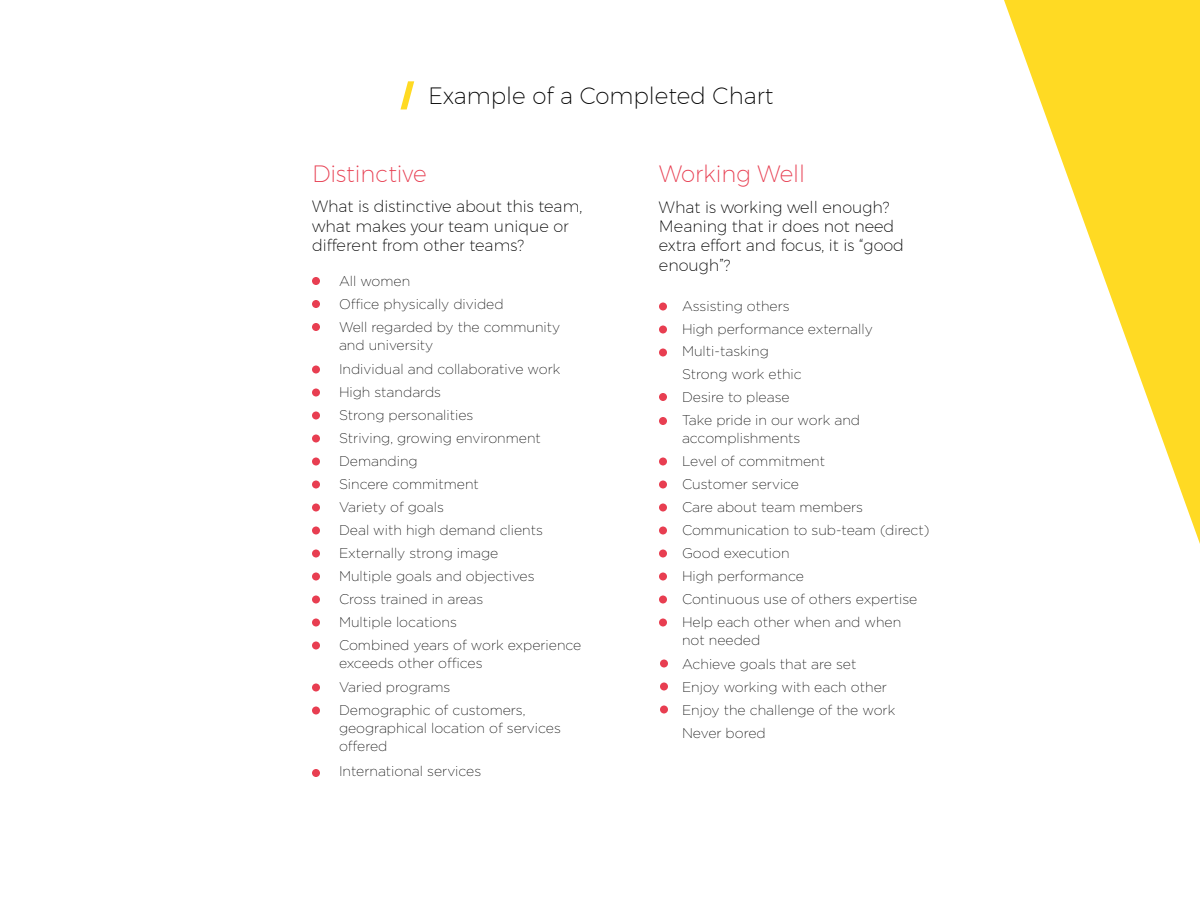
<style>
.page{position:relative;width:1200px;height:900px;background:#fff}
.page>*{position:absolute;margin:0;border:0;box-sizing:border-box;transform-origin:0 0}
.t1{font:200 23px "Montserrat";color:#000}
.t2{font:200 23px "Montserrat";color:#e73e51}
.t3{font:200 16px/19.2px "Montserrat";color:#000}
.t4{font:200 14px/23px "Gotham";color:#000}
</style>
<div class="page">
<div style="left:312px;top:277px;width:8px;height:8px;background:#e83e51;border-radius:50%"></div>
<div style="left:659px;top:302px;width:8px;height:8px;background:#e83e51;border-radius:50%"></div>
<div style="left:312px;top:300px;width:8px;height:8px;background:#e83e51;border-radius:50%"></div>
<div style="left:659px;top:326px;width:8px;height:8px;background:#e83e51;border-radius:50%"></div>
<div style="left:312px;top:366px;width:8px;height:8px;background:#e83e51;border-radius:50%"></div>
<div style="left:659px;top:393px;width:8px;height:8px;background:#e83e51;border-radius:50%"></div>
<div style="left:312px;top:323px;width:8px;height:8px;background:#e83e51;border-radius:50%"></div>
<div style="left:659px;top:348px;width:8px;height:8px;background:#e83e51;border-radius:50%"></div>
<div style="left:312px;top:388px;width:8px;height:8px;background:#e83e51;border-radius:50%"></div>
<div style="left:659px;top:417px;width:8px;height:8px;background:#e83e51;border-radius:50%"></div>
<div style="left:312px;top:412px;width:8px;height:8px;background:#e83e51;border-radius:50%"></div>
<div style="left:659px;top:458px;width:8px;height:8px;background:#e83e51;border-radius:50%"></div>
<div style="left:312px;top:434px;width:8px;height:8px;background:#e83e51;border-radius:50%"></div>
<div style="left:659px;top:480px;width:8px;height:8px;background:#e83e51;border-radius:50%"></div>
<div style="left:312px;top:458px;width:8px;height:8px;background:#e83e51;border-radius:50%"></div>
<div style="left:659px;top:504px;width:8px;height:8px;background:#e83e51;border-radius:50%"></div>
<div style="left:312px;top:480px;width:8px;height:8px;background:#e83e51;border-radius:50%"></div>
<div style="left:659px;top:526px;width:8px;height:8px;background:#e83e51;border-radius:50%"></div>
<div style="left:312px;top:504px;width:8px;height:8px;background:#e83e51;border-radius:50%"></div>
<div style="left:659px;top:550px;width:8px;height:8px;background:#e83e51;border-radius:50%"></div>
<div style="left:312px;top:526px;width:8px;height:8px;background:#e83e51;border-radius:50%"></div>
<div style="left:659px;top:572px;width:8px;height:8px;background:#e83e51;border-radius:50%"></div>
<div style="left:312px;top:550px;width:8px;height:8px;background:#e83e51;border-radius:50%"></div>
<div style="left:659px;top:596px;width:8px;height:8px;background:#e83e51;border-radius:50%"></div>
<div style="left:312px;top:572px;width:8px;height:8px;background:#e83e51;border-radius:50%"></div>
<div style="left:659px;top:618px;width:8px;height:8px;background:#e83e51;border-radius:50%"></div>
<div style="left:312px;top:596px;width:8px;height:8px;background:#e83e51;border-radius:50%"></div>
<div style="left:660px;top:660px;width:8px;height:8px;background:#e83e51;border-radius:50%"></div>
<div style="left:312px;top:618px;width:8px;height:8px;background:#e83e51;border-radius:50%"></div>
<div style="left:660px;top:682px;width:8px;height:8px;background:#e83e51;border-radius:50%"></div>
<div style="left:312px;top:684px;width:8px;height:8px;background:#e83e51;border-radius:50%"></div>
<div style="left:312px;top:642px;width:8px;height:8px;background:#e83e51;border-radius:50%"></div>
<div style="left:660px;top:706px;width:8px;height:8px;background:#e83e51;border-radius:50%"></div>
<div style="left:312px;top:706px;width:8px;height:8px;background:#e83e51;border-radius:50%"></div>
<div style="left:312px;top:769px;width:8px;height:8px;background:#e83e51;border-radius:50%"></div>
<svg style="left:400px;top:81px;width:14px;height:28px"></svg>
<svg style="left:1004px;top:0;width:196px;height:544px"></svg>
<h1 class="t1" style="left:428px;top:79px;width:347px">Example of a Completed Chart</h1>
<h1 class="t2" style="left:312px;top:157px;width:116px">Distinctive</h1>
<h1 class="t2" style="left:659px;top:157px;width:148px">Working Well</h1>
<p class="t3" style="left:312px;top:197px;width:272px">What is distinctive about this team, what makes your team unique or different from other teams?</p>
<p class="t3" style="left:659px;top:197px;width:247px">What is working well enough?<br>Meaning that ir does not need extra effort and focus, it is “good enough”?</p>
<p class="t4" style="left:339px;top:269px;width:73px">All women</p>
<p class="t4" style="left:682px;top:294px;width:192px;line-height:22.6px">Assisting others<br>High performance externally<br>Multi-tasking<br>Strong work ethic<br>Desire to please</p>
<p class="t4" style="left:339px;top:292px;width:223px">Office physically divided<br>Well regarded by the community</p>
<p class="t4" style="left:339px;top:333px;width:96px">and university</p>
<p class="t4" style="left:339px;top:357px;width:223px">Individual and collaborative work<br>High standards<br>Strong personalities<br>Striving, growing environment<br>Demanding<br>Sincere commitment<br>Variety of goals<br>Deal with high demand clients<br>Externally strong image<br>Multiple goals and objectives<br>Cross trained in areas<br>Multiple locations</p>
<p class="t4" style="left:682px;top:410px;width:180px;line-height:18px">Take pride in our work and accomplishments</p>
<p class="t4" style="left:682px;top:449px;width:249px">Level of commitment<br>Customer service<br>Care about team members<br>Communication to sub-team (direct)<br>Good execution<br>High performance<br>Continuous use of others expertise</p>
<p class="t4" style="left:682px;top:613px;width:221px;line-height:18px">Help each other when and when not needed</p>
<p class="t4" style="left:339px;top:636px;width:244px;line-height:18px">Combined years of work experience exceeds other offices</p>
<p class="t4" style="left:682px;top:652px;width:215px">Achieve goals that are set<br>Enjoy working with each other<br>Enjoy the challenge of the work<br>Never bored</p>
<p class="t4" style="left:339px;top:675px;width:113px">Varied programs</p>
<p class="t4" style="left:339px;top:701px;width:223px;line-height:18px">Demographic of customers, geographical location of services offered</p>
<p class="t4" style="left:339px;top:759px;width:144px">International services</p>
</div>
